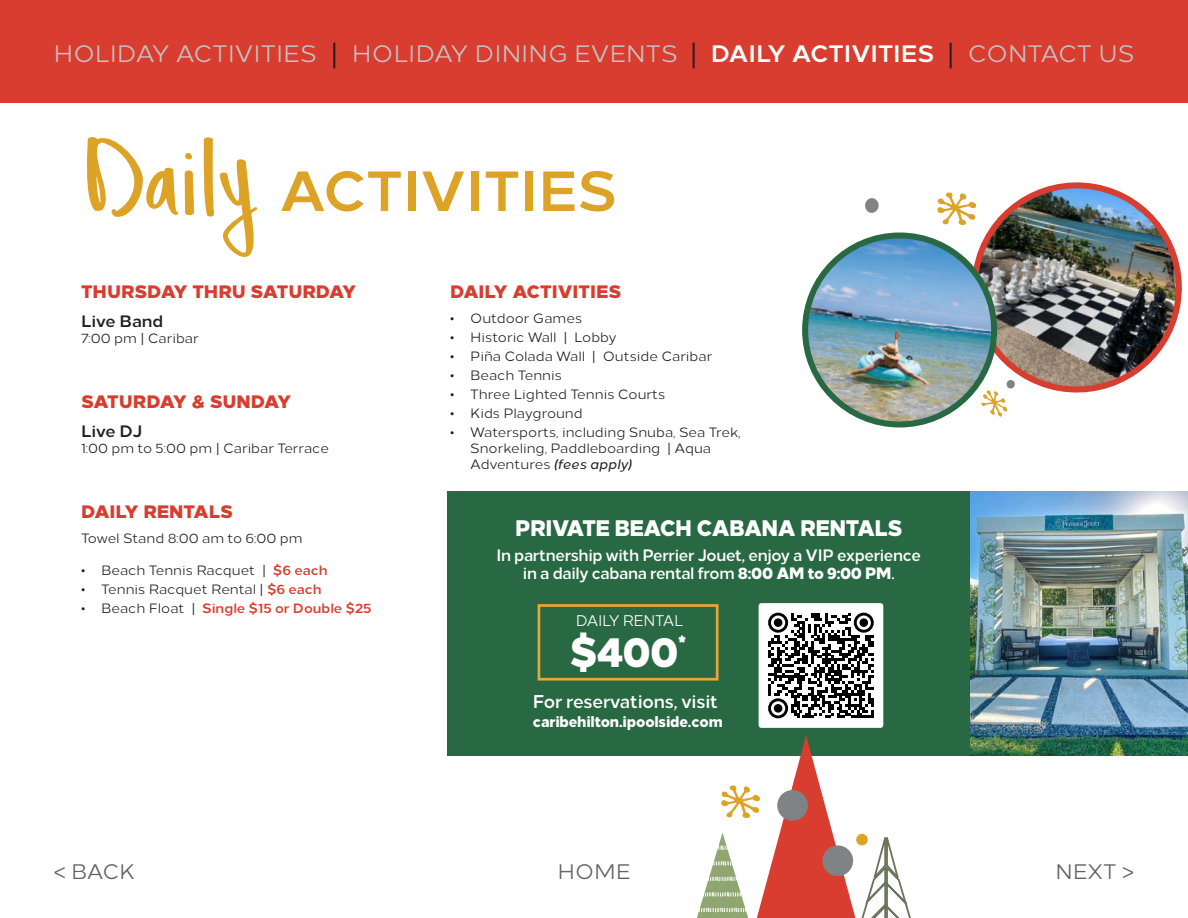
<style>
.page{position:relative;width:1188px;height:918px;background:#fff}
.page>*{position:absolute;margin:0;border:0;box-sizing:border-box;transform-origin:0 0}
.t1{font:161.25px "Simple Joys 2.0";color:#dca326}
.t2{font:700 56.4px "Loew Two Zero";color:#dca326}
.t3{font:800 42.15px "Loew";color:#fff;scale:.94 1}
.t4{font:28.5px "Loew Two Zero";color:#231f20}
.t5{font:23.7px "Loew Two Zero";color:#c5c2c3}
.t6{font:700 23.7px "Loew Two Zero";color:#fff}
.t7{font:800 22.5px "Loew Two Zero";letter-spacing:-.02em;color:#fff;scale:.94 1}
.t8{font:21px "Loew Two Zero";color:#636366}
.t9{font:700 18.6px "Loew Two Zero";letter-spacing:-.01em;color:#fff;scale:.94 1}
.t10{font:800 18px "Loew Two Zero";color:#d93d30}
.t11{font:700 16.5px/18px "Loew Two Zero";letter-spacing:-.02em;color:#fff;text-align:center;scale:.94 1}
.t12{font:700 16.5px "Loew Two Zero";color:#231f20}
.t13{font:800 15.45px "Loew Two Zero";letter-spacing:-.01em;color:#fff;scale:.94 1}
.t14{font:15.45px "Loew Two Zero";letter-spacing:-.02em;color:#fff;scale:.94 1}
.t15{font:13.5px/16.2px "Loew Two Zero";color:#231f20}
.t16{font:700 13.5px "Loew Two Zero";color:#d93d30}
.s1{font-weight:700;color:#d93d30}
.s2{font-weight:400;color:#231f20}
.s3{font-weight:500;font-style:italic}
.s4{font-weight:800}
</style>
<div class="page">
<div style="left:447px;top:492px;width:523px;height:264px;background:#286943"></div>
<img style="left:970px;top:492px;width:218px;height:264px">
<div style="left:538px;top:604px;width:181px;height:77px;border:3px solid #e7a737"></div>
<div style="left:759px;top:603px;width:124px;height:125px;background:#fff;border-radius:3px"></div>
<svg style="left:768px;top:612px;width:106px;height:107px"></svg>
<svg style="left:697px;top:735px;width:214px;height:183px"></svg>
<div style="left:856px;top:834px;width:12px;height:11px;background:#dca326;border-radius:50%"></div>
<div style="left:777px;top:790px;width:31px;height:31px;background:#808385;border-radius:50%"></div>
<div style="left:822px;top:845px;width:31px;height:31px;background:#808385;border-radius:50%"></div>
<img style="left:960px;top:182px;width:222px;height:216px">
<img style="left:805px;top:236px;width:189px;height:188px;border-radius:94px">
<div style="left:802px;top:232px;width:195px;height:196px;border:6px solid #286943;border-radius:50%"></div>
<svg style="left:937px;top:192px;width:39px;height:33px"></svg>
<svg style="left:981px;top:390px;width:26px;height:27px"></svg>
<div style="left:865px;top:198px;width:14px;height:15px;background:#808385;border-radius:50%"></div>
<div style="left:1006px;top:380px;width:9px;height:9px;background:#808385;border-radius:50%"></div>
<div style="left:0;top:0;width:1188px;height:103px;background:#d93d30"></div>
<p class="t5" style="left:53px;top:35px;width:265px">HOLIDAY ACTIVITIES</p>
<p class="t4" style="left:330px;top:32px;width:10px">|</p>
<p class="t5" style="left:352px;top:35px;width:327px">HOLIDAY DINING EVENTS</p>
<p class="t4" style="left:690px;top:32px;width:10px">|</p>
<p class="t6" style="left:711px;top:35px;width:225px">DAILY ACTIVITIES</p>
<p class="t4" style="left:947px;top:32px;width:10px">|</p>
<p class="t5" style="left:968px;top:35px;width:168px">CONTACT US</p>
<p class="t1" style="left:82px;top:109px;width:174px">Daily</p>
<p class="t2" style="left:279px;top:145px;width:339px">ACTIVITIES</p>
<p class="t10" style="left:81px;top:276px;width:277px">THURSDAY THRU SATURDAY</p>
<p class="t12" style="left:81px;top:308px;width:84px">Live Band</p>
<p class="t15" style="left:81px;top:329px;width:119px">7:00 pm | Caribar</p>
<p class="t10" style="left:81px;top:386px;width:212px">SATURDAY &amp; SUNDAY</p>
<p class="t12" style="left:81px;top:417px;width:63px">Live DJ</p>
<p class="t15" style="left:81px;top:439px;width:250px">1:00 pm to 5:00 pm | Caribar Terrace</p>
<p class="t10" style="left:81px;top:496px;width:153px">DAILY RENTALS</p>
<p class="t15" style="left:81px;top:529px;width:223px">Towel Stand 8:00 am to 6:00 pm</p>
<p class="t15" style="left:81px;top:561px;width:248px">• Beach Tennis Racquet | <span class="s1">$6 each</span></p>
<p class="t15" style="left:81px;top:580px;width:242px">• Tennis Racquet Rental | <span class="s1">$6 each</span></p>
<p class="t16" style="left:81px;top:597px;width:292px"><span class="s2">• Beach Float |</span> Single $15 or Double $25</p>
<p class="t10" style="left:450px;top:276px;width:173px">DAILY ACTIVITIES</p>
<p class="t15" style="left:450px;top:309px;width:134px">• Outdoor Games</p>
<p class="t15" style="left:450px;top:328px;width:168px">• Historic Wall | Lobby</p>
<p class="t15" style="left:450px;top:347px;width:264px">• Piña Colada Wall | Outside Caribar</p>
<p class="t15" style="left:450px;top:366px;width:113px">• Beach Tennis</p>
<p class="t15" style="left:450px;top:385px;width:217px">• Three Lighted Tennis Courts</p>
<p class="t15" style="left:450px;top:404px;width:134px">• Kids Playground</p>
<p class="t15" style="left:470px;top:423px;width:272px;text-indent:-20px">• Watersports, including Snuba, Sea Trek,<br>Snorkeling, Paddleboarding | Aqua<br>Adventures <span class="s3">(fees apply)</span></p>
<p class="t7" style="left:515px;top:509px;width:413px">PRIVATE BEACH CABANA RENTALS</p>
<p class="t11" style="left:496px;top:544px;width:453px">In partnership with Perrier Jouet, enjoy a VIP experience in a daily cabana rental from <span class="s4">8:00 AM to 9:00 PM</span>.</p>
<p class="t14" style="left:576px;top:608px;width:116px">DAILY RENTAL</p>
<p class="t3" style="left:570px;top:616px;width:126px">$400<sup>*</sup></p>
<p class="t9" style="left:533px;top:687px;width:198px">For reservations, visit</p>
<p class="t13" style="left:533px;top:708px;width:203px">caribehilton.ipoolside.com</p>
<p class="t8" style="left:54px;top:855px;width:83px">&lt; BACK</p>
<p class="t8" style="left:557px;top:855px;width:75px">HOME</p>
<p class="t8" style="left:1056px;top:855px;width:80px">NEXT &gt;</p>
</div>
